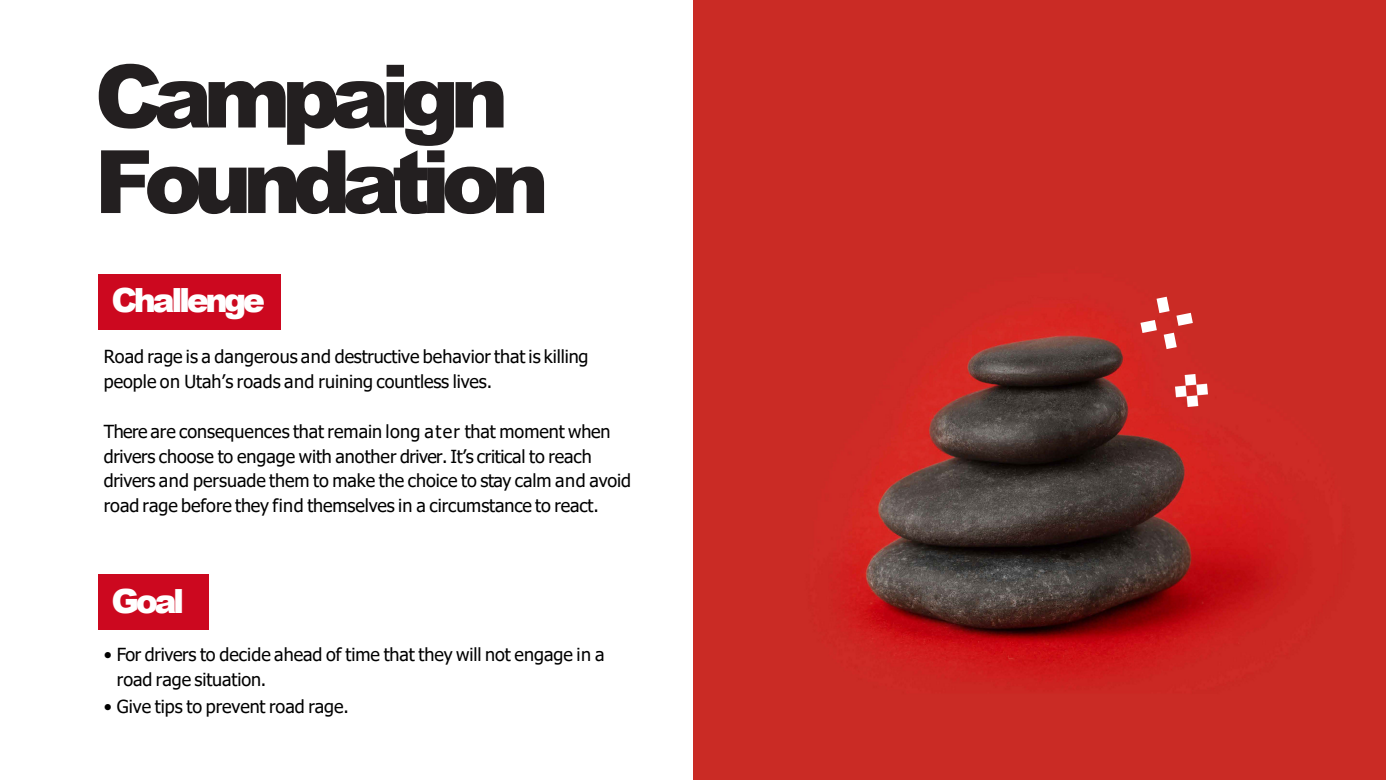
<style>
.page{position:relative;width:1386px;height:780px;background:#fff}
.page>*{position:absolute;margin:0;border:0;box-sizing:border-box;transform-origin:0 0}
.t1{font:900 87.5px "Arial";letter-spacing:-.1em;color:#231f20}
.t2{font:900 33.25px "Arial";letter-spacing:-.105em;color:#fff}
.t3{font:17.94px/24.8px "Tahoma";color:#000}
</style>
<div class="page">
<img style="left:693px;top:0;width:692px;height:779px">
<img style="left:1175px;top:374px;width:32px;height:32px">
<svg style="left:1140px;top:320px;width:16px;height:13px"></svg>
<svg style="left:1156px;top:296px;width:13px;height:17px"></svg>
<svg style="left:1163px;top:332px;width:13px;height:17px"></svg>
<svg style="left:1176px;top:312px;width:16px;height:14px"></svg>
<div style="left:98px;top:274px;width:183px;height:55px;background:#cc081f"></div>
<div style="left:98px;top:574px;width:111px;height:55px;background:#cc081f"></div>
<h1 class="t1" style="left:95px;top:33px;width:415px">Campaign</h1>
<p class="t1" style="left:95px;top:118px;width:456px">Foundation</p>
<p class="t2" style="left:111px;top:276px;width:155px">Challenge</p>
<p class="t3" style="left:104px;top:345px;width:486px">Road rage is a dangerous and destructive behavior that is killing people on Utah’s roads and ruining countless lives.</p>
<p class="t3" style="left:104px;top:420px;width:529px">There are consequences that remain long ater that moment when drivers choose to engage with another driver. It’s critical to reach drivers and persuade them to make the choice to stay calm and avoid road rage before they find themselves in a circumstance to react.</p>
<p class="t2" style="left:111px;top:576px;width:74px">Goal</p>
<p class="t3" style="left:117px;top:642px;width:489px;text-indent:-13px">• For drivers to decide ahead of time that they will not engage in a road rage situation.</p>
<p class="t3" style="left:104px;top:695px;width:246px">• Give tips to prevent road rage.</p>
</div>
